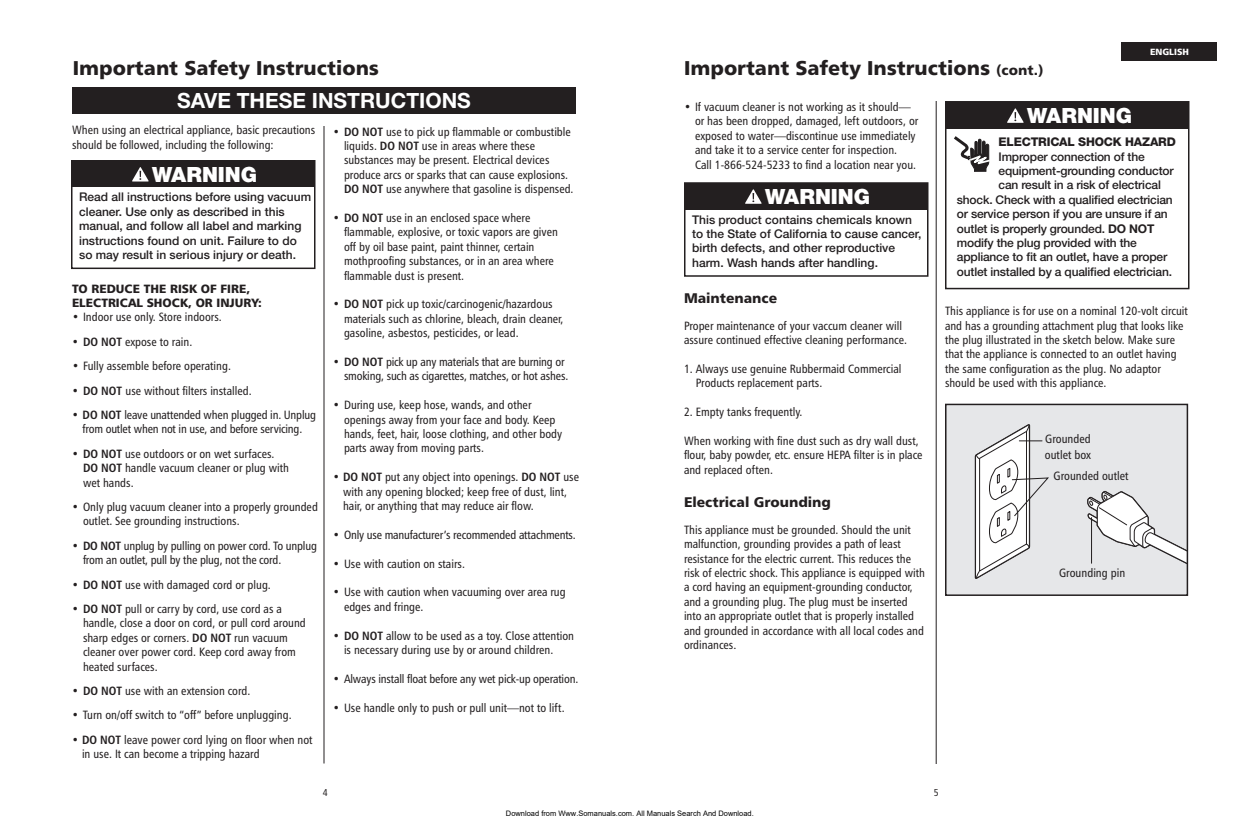
<style>
.page{position:relative;width:1260px;height:828px;background:#fff}
.page>*{position:absolute;margin:0;border:0;box-sizing:border-box;transform-origin:0 0}
.t1{font:700 21px "Helvetica Neue";color:#fff}
.t2{font:900 21px "Helvetica Neue";color:#fff}
.t3{font:20px "Humanist 777 BT Black B";color:#231f20}
.t4{font:14px "Humanist 777 BT Black B";color:#231f20}
.t5{font:12px/14.4px "Humanist 777 BT Roman Condensed B";color:#231f20}
.t6{font:500 12px/14.4px "Helvetica Neue";color:#231f20}
.t7{font:12px/14.4px "Humanist 777 BT Black B";color:#231f20}
.t8{font:800 12px "Helvetica Neue";letter-spacing:-.015em;color:#231f20}
.t9{font:10px "Humanist 777 BT Roman Condensed B";color:#231f20}
.t10{font:9px "Humanist 777 BT Black B";color:#fff}
.t11{font:7.5px "Arial";color:#000}
.s1{font-family:"Humanist 777 BT Roman B"}
.s2{font-family:"Humanist 777 BT Bold Condensed B"}
.s3{font-size:14px}
.s4{font-family:"Humanist 521 BT"}
.s5{font-weight:700}
</style>
<div class="page">
<hr style="left:936px;top:101px;width:1px;height:663px;background:#231f20">
<div style="left:946px;top:404px;width:241px;height:191px;background:#e6e7e9"></div>
<svg style="left:1087px;top:491px;width:98px;height:73px"></svg>
<svg style="left:974px;top:424px;width:75px;height:155px"></svg>
<hr style="left:1091px;top:518px;width:1px;height:45px;background:#231f20">
<div style="left:945px;top:404px;width:243px;height:192px;border:2px solid #231f20"></div>
<hr style="left:324px;top:126px;width:1px;height:638px;background:#231f20">
<div style="left:1122px;top:43px;width:95px;height:18px;background:#231f20"></div>
<div style="left:72px;top:87px;width:504px;height:27px;background:#231f20"></div>
<div style="left:945px;top:101px;width:245px;height:188px;border:2px solid #231f20"></div>
<svg style="left:954px;top:136px;width:36px;height:36px"></svg>
<div style="left:946px;top:102px;width:243px;height:27px;background:#231f20"></div>
<svg style="left:1007px;top:108px;width:17px;height:15px"></svg>
<div style="left:71px;top:160px;width:245px;height:109px;border:2px solid #231f20"></div>
<div style="left:71px;top:160px;width:243px;height:27px;background:#231f20"></div>
<svg style="left:132px;top:167px;width:17px;height:15px"></svg>
<div style="left:684px;top:182px;width:244px;height:95px;border:2px solid #231f20"></div>
<div style="left:684px;top:183px;width:243px;height:27px;background:#231f20"></div>
<svg style="left:745px;top:189px;width:17px;height:15px"></svg>
<h2 class="t3" style="left:73px;top:55px;width:308px">Important Safety Instructions</h2>
<h1 class="t1" style="left:177px;top:88px;width:295px">SAVE THESE INSTRUCTIONS</h1>
<p class="t5" style="left:72px;top:123px;width:245px">When using an electrical appliance, basic precautions should be followed, including the following:</p>
<h1 class="t2" style="left:152px;top:162px;width:107px">WARNING</h1>
<p class="t6" style="left:79px;top:190px;width:234px">Read all instructions before using vacuum cleaner. Use only as described in this manual, and follow all label and marking instructions found on unit. Failure to do so may result in serious injury or death.</p>
<p class="t7" style="left:72px;top:281px;width:191px">TO REDUCE THE RISK OF FIRE,<br>ELECTRICAL SHOCK, OR INJURY:</p>
<p class="t5" style="left:72px;top:310px;width:151px"><span class="s1">•</span> Indoor use only. Store indoors.</p>
<p class="t5" style="left:72px;top:334px;width:122px">• <span class="s2">DO NOT</span> expose to rain.</p>
<p class="t5" style="left:72px;top:359px;width:160px"><span class="s1">•</span> Fully assemble before operating.</p>
<p class="t5" style="left:72px;top:383px;width:181px"><span class="s1">•</span> <span class="s2">DO NOT</span> use without filters installed.</p>
<p class="t5" style="left:72px;top:407px;width:246px;text-align:center"><span class="s1">•</span> <span class="s2">DO NOT</span> leave unattended when plugged in. Unplug from outlet when not in use, and before servicing.</p>
<p class="t5" style="left:83px;top:446px;width:208px;text-indent:-11px">• <span class="s2">DO NOT</span> use outdoors or on wet surfaces.<br><span class="s2">DO NOT</span> handle vacuum cleaner or plug with wet hands.</p>
<p class="t5" style="left:83px;top:499px;width:236px;text-indent:-11px">• Only plug vacuum cleaner into a properly grounded outlet. See grounding instructions.</p>
<p class="t5" style="left:83px;top:538px;width:235px;text-indent:-11px">• <span class="s2">DO NOT</span> unplug by pulling on power cord. To unplug from an outlet, pull by the plug, not the cord.</p>
<p class="t5" style="left:72px;top:577px;width:200px">• <span class="s2">DO NOT</span> use with damaged cord or plug.</p>
<p class="t5" style="left:83px;top:601px;width:224px;text-indent:-11px">• <span class="s2">DO NOT</span> pull or carry by cord, use cord as a handle, close a door on cord, or pull cord around sharp edges or corners. <span class="s2">DO NOT</span> run vacuum cleaner over power cord. Keep cord away from heated surfaces.</p>
<p class="t5" style="left:72px;top:683px;width:180px">• <span class="s2">DO NOT</span> use with an extension cord.</p>
<p class="t5" style="left:72px;top:708px;width:221px">• Turn on/off switch to “off” before unplugging.</p>
<p class="t5" style="left:82px;top:732px;width:232px;text-indent:-10px">• <span class="s2">DO NOT</span> leave power cord lying on floor when not in use. It can become a tripping hazard</p>
<p class="t5" style="left:344px;top:124px;width:231px;text-indent:-11px">• <span class="s2">DO NOT</span> use to pick up flammable or combustible liquids. <span class="s2">DO NOT</span> use in areas where these substances may be present. Electrical devices produce arcs or sparks that can cause explosions.<br><span class="s2">DO NOT</span> use anywhere that gasoline is dispensed.</p>
<p class="t5" style="left:344px;top:210px;width:216px;text-indent:-11px">• <span class="s2">DO NOT</span> use in an enclosed space where flammable, explosive, or toxic vapors are given off by oil base paint, paint thinner, certain mothproofing substances, or in an area where flammable dust is present.</p>
<p class="t5" style="left:344px;top:297px;width:221px;text-indent:-11px">• <span class="s2">DO NOT</span> pick up toxic/carcinogenic/hazardous materials such as chlorine, bleach, drain cleaner, gasoline, asbestos, pesticides, or lead.</p>
<p class="t5" style="left:344px;top:354px;width:226px;text-indent:-11px">• <span class="s2">DO NOT</span> pick up any materials that are burning or smoking, such as cigarettes, matches, or hot ashes.</p>
<p class="t5" style="left:344px;top:398px;width:220px;text-indent:-11px">• During use, keep hose, wands, and other openings away from your face and body. Keep hands, feet, hair, loose clothing, and other body parts away from moving parts.</p>
<p class="t5" style="left:343px;top:470px;width:238px;text-indent:-10px">• <span class="s2">DO NOT</span> put any object into openings. <span class="s2">DO NOT</span> use with any opening blocked; keep free of dust, lint, hair, or anything that may reduce air flow.</p>
<p class="t5" style="left:333px;top:527px;width:244px">• Only use manufacturer’s recommended attachments.</p>
<p class="t5" style="left:333px;top:556px;width:133px">• Use with caution on stairs.</p>
<p class="t5" style="left:344px;top:585px;width:223px;text-indent:-11px">• Use with caution when vacuuming over area rug edges and fringe.</p>
<p class="t5" style="left:344px;top:628px;width:232px;text-indent:-11px">• <span class="s2">DO NOT</span> allow to be used as a toy. Close attention is necessary during use by or around children.</p>
<p class="t5" style="left:333px;top:671px;width:247px">• Always install float before any wet pick-up operation.</p>
<p class="t5" style="left:333px;top:700px;width:233px">• Use handle only to push or pull unit—not to lift.</p>
<h2 class="t3" style="left:684px;top:55px;width:361px">Important Safety Instructions <span class="s3">(cont.)</span></h2>
<p class="t10" style="left:1150px;top:46px;width:40px">ENGLISH</p>
<p class="t5" style="left:695px;top:99px;width:225px;text-indent:-11px">• If vacuum cleaner is not working as it should— or has been dropped, damaged, left outdoors, or exposed to water—discontinue use immediately and take it to a service center for inspection.<br>Call 1-866-524-5233 to find a location near you.</p>
<h1 class="t2" style="left:765px;top:184px;width:106px">WARNING</h1>
<p class="t6" style="left:692px;top:212px;width:231px">This product contains chemicals known to the State of California to cause cancer, birth defects, and other reproductive harm. Wash hands after handling.</p>
<p class="t4" style="left:684px;top:289px;width:95px">Maintenance</p>
<p class="t5" style="left:684px;top:318px;width:225px">Proper maintenance of your vaccum cleaner will assure continued effective cleaning performance.</p>
<p class="t5" style="left:696px;top:361px;width:207px;text-indent:-12px">1. Always use genuine Rubbermaid Commercial<br>Products replacement parts.</p>
<p class="t5" style="left:684px;top:404px;width:120px">2. Empty tanks frequently.</p>
<p class="t5" style="left:684px;top:433px;width:240px">When working with fine dust such as dry wall dust, flour, baby powder, etc. ensure HEPA filter is in place and replaced often.</p>
<p class="t4" style="left:684px;top:494px;width:148px">Electrical Grounding</p>
<p class="t5" style="left:684px;top:522px;width:243px">This appliance must be grounded. Should the unit malfunction, grounding provides a path of least resistance for the electric current. This reduces the risk of electric shock. This appliance is equipped with a cord having an equipment-grounding conductor, and a grounding plug. The plug must be inserted into an appropriate outlet that is properly installed and grounded in accordance with all local codes and ordinances<span class="s4">.</span></p>
<h1 class="t2" style="left:1027px;top:103px;width:107px">WARNING</h1>
<p class="t8" style="left:999px;top:135px;width:179px">ELECTRICAL SHOCK HAZARD</p>
<p class="t6" style="left:999px;top:149px;width:148px">Improper connection of the</p>
<p class="t6" style="left:999px;top:163px;width:177px">equipment-grounding conductor</p>
<p class="t6" style="left:999px;top:178px;width:164px">can result in a risk of electrical</p>
<p class="t6" style="left:957px;top:192px;width:217px">shock. Check with a qualified electrician</p>
<p class="t6" style="left:957px;top:207px;width:212px">or service person if you are unsure if an</p>
<p class="t6" style="left:957px;top:221px;width:199px">outlet is properly grounded. <span class="s5">DO NOT</span></p>
<p class="t6" style="left:957px;top:235px;width:182px">modify the plug provided with the</p>
<p class="t6" style="left:957px;top:250px;width:212px">appliance to fit an outlet, have a proper</p>
<p class="t6" style="left:957px;top:264px;width:217px">outlet installed by a qualified electrician.</p>
<p class="t5" style="left:945px;top:304px;width:244px">This appliance is for use on a nominal 120-volt circuit and has a grounding attachment plug that looks like the plug illustrated in the sketch below. Make sure that the appliance is connected to an outlet having the same configuration as the plug. No adaptor should be used with this appliance.</p>
<p class="t5" style="left:1045px;top:431px;width:48px;line-height:15.7px">Grounded outlet box</p>
<p class="t5" style="left:1054px;top:469px;width:76px">Grounded outlet</p>
<p class="t5" style="left:1059px;top:565px;width:67px">Grounding pin</p>
<p class="t9" style="left:323px;top:786px;width:6px">4</p>
<p class="t9" style="left:934px;top:786px;width:6px">5</p>
<p class="t11" style="left:506px;top:810px;width:249px">Download from Www.Somanuals.com. All Manuals Search And Download.</p>
</div>
